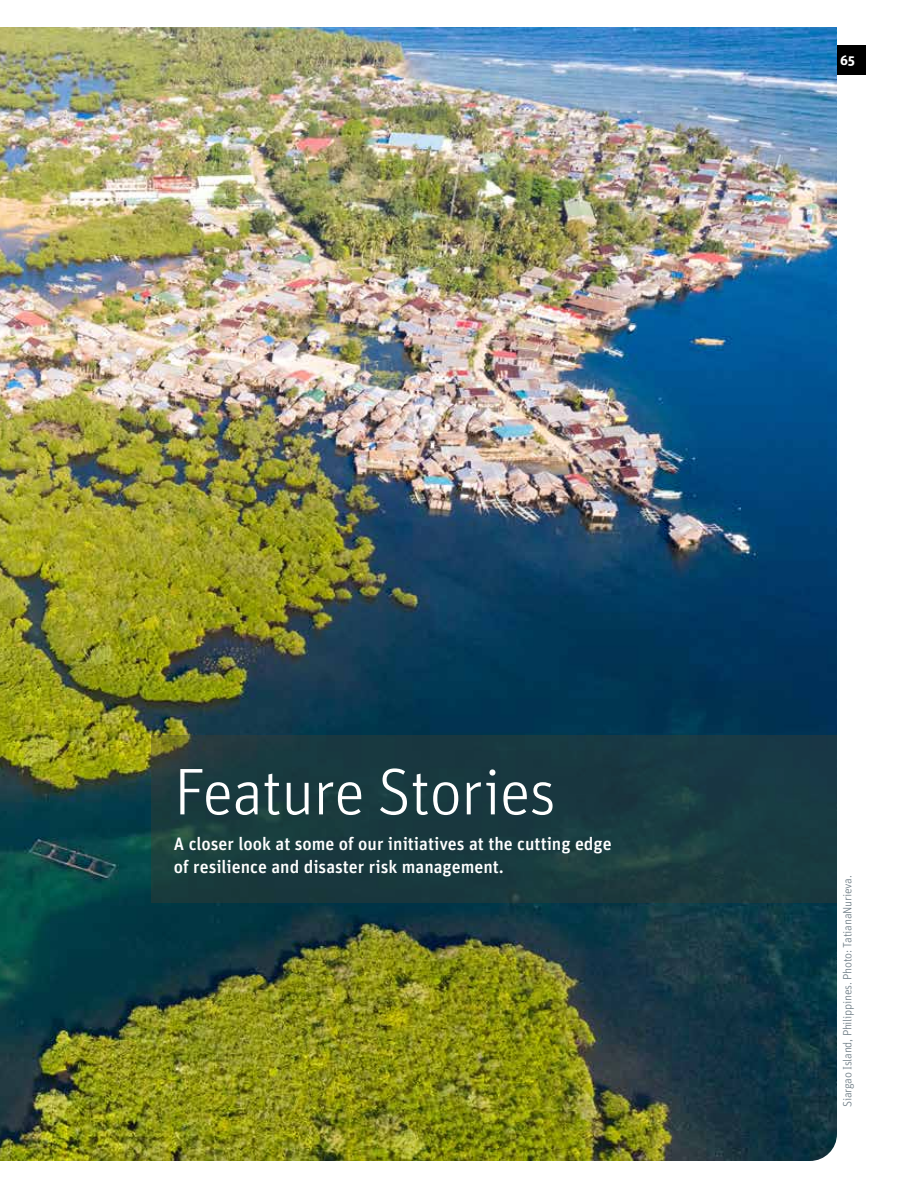
<style>
.page{position:relative;width:918px;height:1188px;background:#fff}
.page>*{position:absolute;margin:0;border:0;box-sizing:border-box;transform-origin:0 0}
.t1{font:300 66px "Unit";letter-spacing:-.02em;color:#fff}
.t2{font:500 18px/22.5px "Unit";color:#fff}
.t3{font:700 13.5px "Unit";color:#fff}
.t4{font:300 12px "Unit";letter-spacing:-.02em;color:#687780}
</style>
<div class="page">
<img style="left:0;top:27px;width:837px;height:1134px">
<div style="left:837px;top:45px;width:28px;height:29px;background:#000"></div>
<div style="left:151px;top:735px;width:686px;height:168px;background:#183940"></div>
<p class="t3" style="left:840px;top:52px;width:17px">65</p>
<h1 class="t1" style="left:174px;top:750px;width:384px">Feature Stories</h1>
<p class="t2" style="left:174px;top:833px;width:439px">A closer look at some of our initiatives at the cutting edge of resilience and disaster risk management.</p>
<p class="t4" style="left:840px;top:1107px;width:233px;rotate:-90deg">Siargao Island, Philippines. Photo: TatianaNurieva.</p>
</div>
